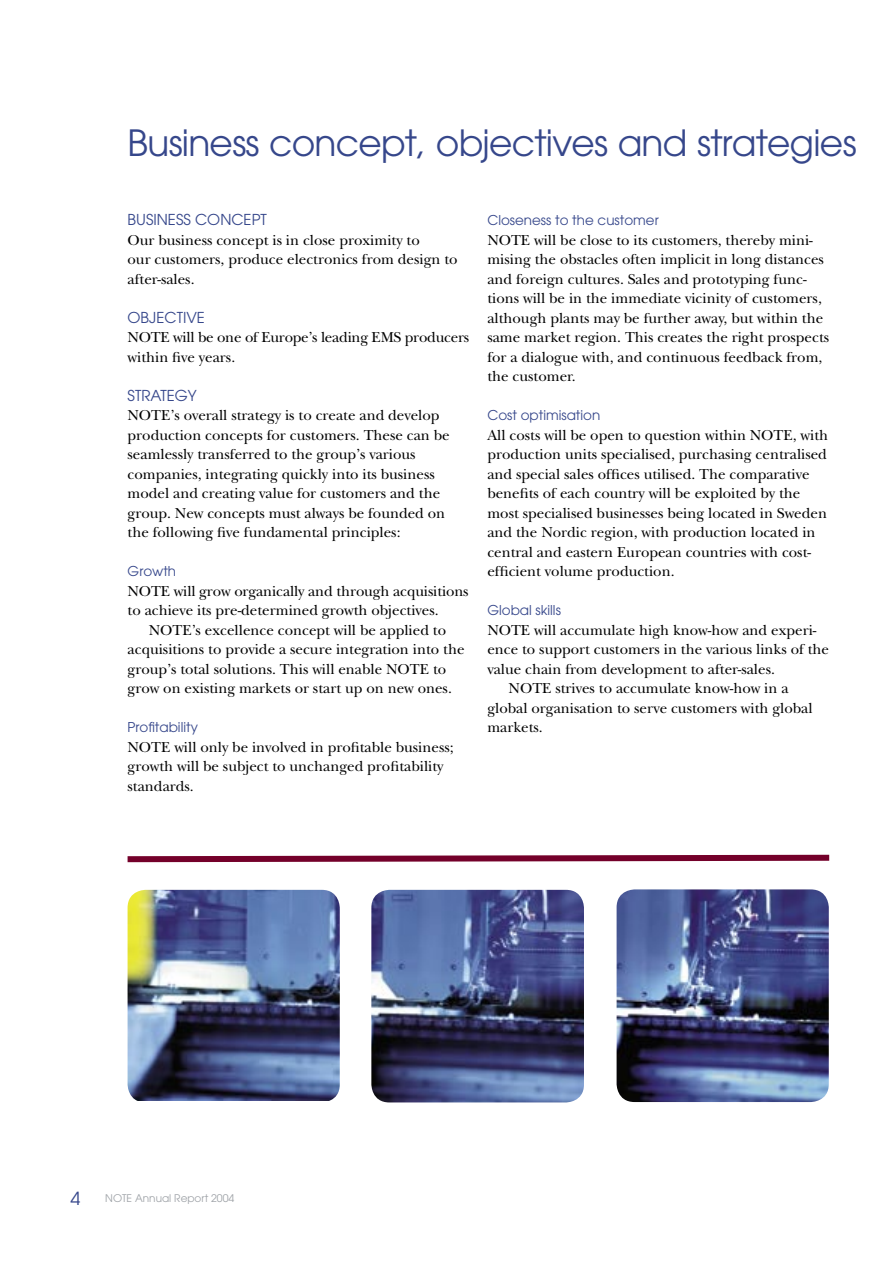
<style>
.page{position:relative;width:893px;height:1263px;background:#fff}
.page>*{position:absolute;margin:0;border:0;box-sizing:border-box;transform-origin:0 0}
.t1{font:36px "Avant Garde";letter-spacing:-.02em;color:#36478b}
.t2{font:18px "Avant Garde";color:#36478b}
.t3{font:15px/19.5px "New Baskerville";color:#000}
.t4{font:15px "Avant Garde";color:#36478b}
.t5{font:13.5px "Avant Garde";color:#36478b}
.t6{font:10.5px "Avant Garde";color:#9ea2a7}
</style>
<div class="page">
<svg style="left:127px;top:854px;width:703px;height:9px"></svg>
<img style="left:617px;top:889px;width:212px;height:213px">
<img style="left:128px;top:890px;width:212px;height:211px">
<img style="left:371px;top:890px;width:213px;height:212px">
<h1 class="t1" style="left:128px;top:121px;width:730px">Business concept, objectives and strategies</h1>
<p class="t4" style="left:128px;top:211px;width:141px">BUSINESS CONCEPT</p>
<p class="t3" style="left:128px;top:230px;width:331px">Our business concept is in close proximity to<br>our customers, produce electronics from design to after-sales.</p>
<p class="t4" style="left:128px;top:308px;width:79px">OBJECTIVE</p>
<p class="t3" style="left:128px;top:328px;width:343px">NOTE will be one of Europe’s leading EMS producers within five years.</p>
<p class="t4" style="left:128px;top:386px;width:71px">STRATEGY</p>
<p class="t3" style="left:128px;top:406px;width:324px">NOTE’s overall strategy is to create and develop production concepts for customers. These can be seamlessly transferred to the group’s various companies, integrating quickly into its business model and creating value for customers and the group. New concepts must always be founded on the following five fundamental principles:</p>
<p class="t5" style="left:128px;top:563px;width:50px">Growth</p>
<p class="t3" style="left:128px;top:581px;width:343px">NOTE will grow organically and through acquisitions</p>
<p class="t3" style="left:128px;top:601px;width:313px">to achieve its pre-determined growth objectives.</p>
<p class="t3" style="left:149px;top:620px;width:299px">NOTE’s excellence concept will be applied to</p>
<p class="t3" style="left:128px;top:640px;width:338px">acquisitions to provide a secure integration into the</p>
<p class="t3" style="left:128px;top:659px;width:320px">group’s total solutions. This will enable NOTE to</p>
<p class="t3" style="left:128px;top:679px;width:326px">grow on existing markets or start up on new ones.</p>
<p class="t5" style="left:128px;top:719px;width:72px">Profitability</p>
<p class="t3" style="left:128px;top:737px;width:328px">NOTE will only be involved in profitable business; growth will be subject to unchanged profitability standards.</p>
<p class="t5" style="left:487px;top:212px;width:173px">Closeness to the customer</p>
<p class="t3" style="left:487px;top:230px;width:343px">NOTE will be close to its customers, thereby mini&shy;mising the obstacles often implicit in long distances and foreign cultures. Sales and prototyping func&shy;tions will be in the immediate vicinity of customers, although plants may be further away, but within the same market region. This creates the right prospects for a dialogue with, and continuous feedback from, the customer.</p>
<p class="t5" style="left:487px;top:407px;width:114px">Cost optimisation</p>
<p class="t3" style="left:487px;top:425px;width:342px">All costs will be open to question within NOTE, with production units specialised, purchasing centralised and special sales offices utilised. The comparative benefits of each country will be exploited by the most specialised businesses being located in Sweden and the Nordic region, with production located in central and eastern European countries with cost&shy;efficient volume production.</p>
<p class="t5" style="left:487px;top:602px;width:75px">Global skills</p>
<p class="t3" style="left:487px;top:620px;width:331px">NOTE will accumulate high know-how and experi-</p>
<p class="t3" style="left:487px;top:640px;width:343px">ence to support customers in the various links of the</p>
<p class="t3" style="left:487px;top:659px;width:289px">value chain from development to after-sales.</p>
<p class="t3" style="left:509px;top:679px;width:281px">NOTE strives to accumulate know-how in a</p>
<p class="t3" style="left:487px;top:698px;width:327px">global organisation to serve customers with global</p>
<p class="t3" style="left:487px;top:718px;width:57px">markets.</p>
<p class="t2" style="left:70px;top:1187px;width:11px">4</p>
<p class="t6" style="left:105px;top:1192px;width:131px">NOTE Annual Report 2004</p>
</div>
